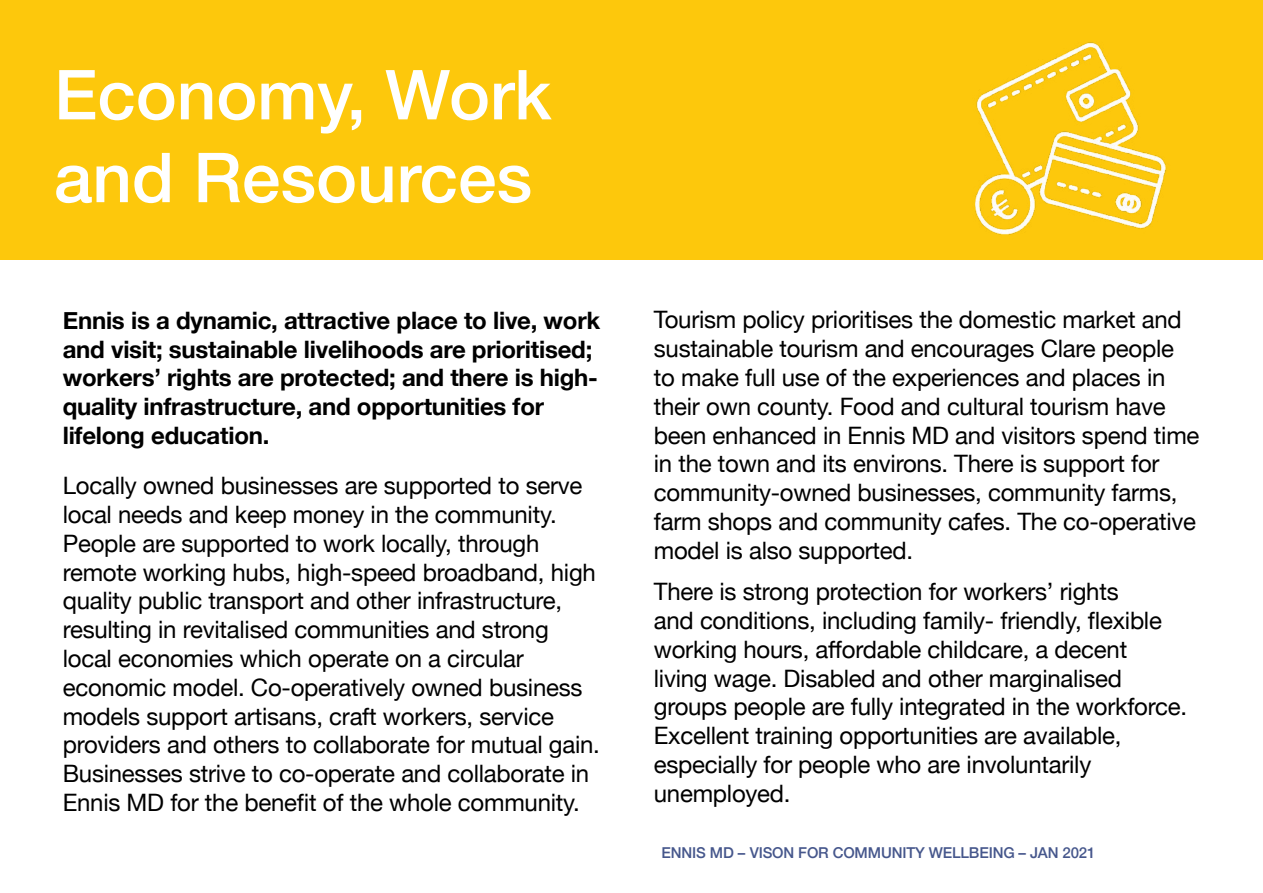
<style>
.page{position:relative;width:1263px;height:893px;background:#fff}
.page>*{position:absolute;margin:0;border:0;box-sizing:border-box;transform-origin:0 0}
.t1{font:500 69px/82.8px "Helvetica Neue";color:#fff}
.t2{font:24px/28.8px "Helvetica Neue";letter-spacing:-.01em;color:#000}
.t3{font:700 24px/28.8px "Helvetica Neue";letter-spacing:-.01em;color:#000}
.t4{font:500 15px "Helvetica Neue";letter-spacing:-.01em;color:#46578c}
</style>
<div class="page">
<div style="left:0;top:0;width:1263px;height:259px;background:#fdc80c"></div>
<img style="left:975px;top:42px;width:191px;height:193px">
<h1 class="t1" style="left:54px;top:48px;width:499px">ECONOMY, WORK<br>AND RESOURCES</h1>
<p class="t3" style="left:63px;top:307px;width:539px">Ennis is a dynamic, attractive place to live, work and visit; sustainable livelihoods are prioritised; workers’ rights are protected; and there is high&shy;quality infrastructure, and opportunities for lifelong education.</p>
<p class="t2" style="left:63px;top:473px;width:539px">Locally owned businesses are supported to serve local needs and keep money in the community.<br>People are supported to work locally, through remote working hubs, high-speed broadband, high quality public transport and other infrastructure, resulting in revitalised communities and strong local economies which operate on a circular economic model. Co-operatively owned business models support artisans, craft workers, service providers and others to collaborate for mutual gain.<br>Businesses strive to co-operate and collaborate in Ennis MD for the benefit of the whole community.</p>
<p class="t2" style="left:654px;top:307px;width:547px">Tourism policy prioritises the domestic market and sustainable tourism and encourages Clare people to make full use of the experiences and places in their own county. Food and cultural tourism have been enhanced in Ennis MD and visitors spend time in the town and its environs. There is support for community-owned businesses, community farms, farm shops and community cafes. The co-operative model is also supported.</p>
<p class="t2" style="left:654px;top:579px;width:535px">There is strong protection for workers’ rights<br>and conditions, including family- friendly, flexible working hours, affordable childcare, a decent living wage. Disabled and other marginalised groups people are fully integrated in the workforce.<br>Excellent training opportunities are available, especially for people who are involuntarily unemployed.</p>
<p class="t4" style="left:662px;top:841px;width:435px">ENNIS MD – VISON FOR COMM UNITY WELLBEING – JAN 2021</p>
</div>
